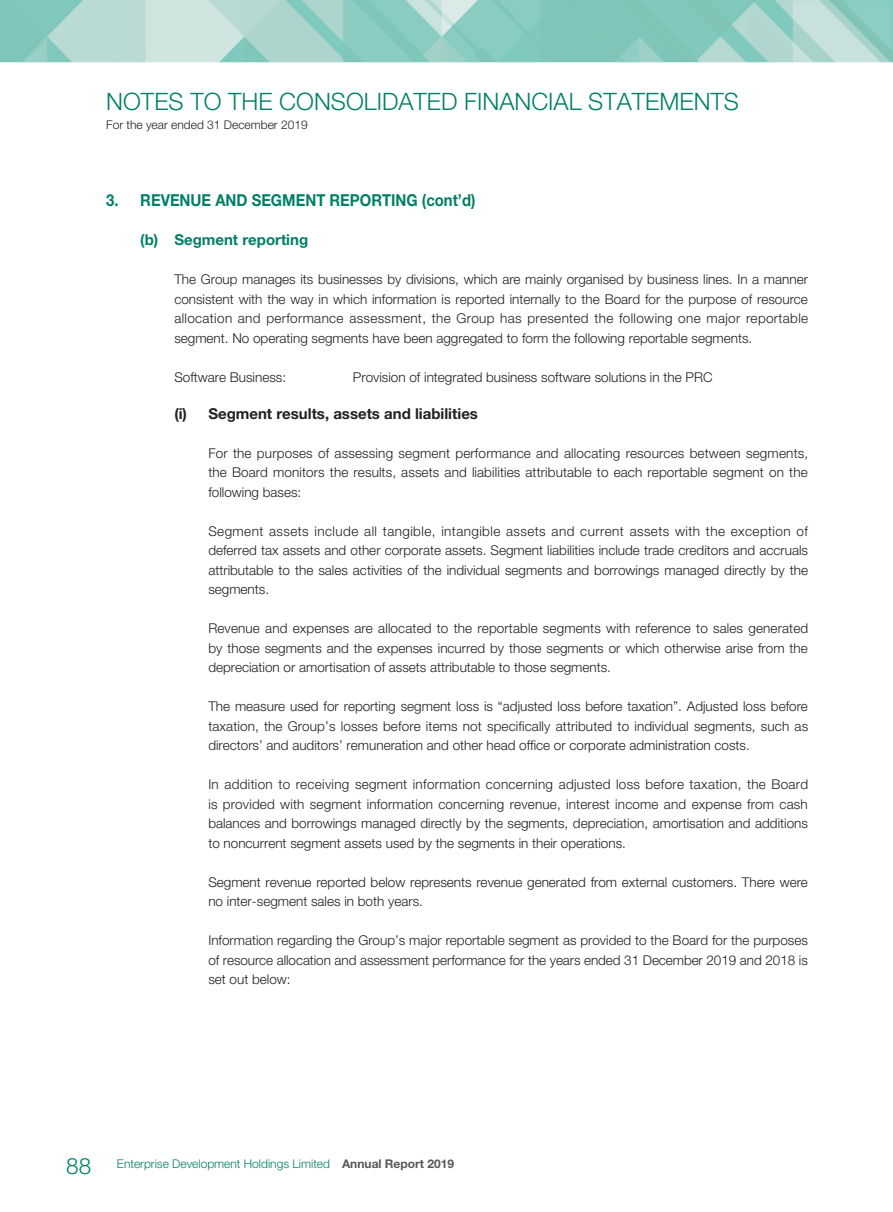
<style>
.page{position:relative;width:893px;height:1212px;background:#fff}
.page>*{position:absolute;margin:0;border:0;box-sizing:border-box;transform-origin:0 0}
.t1{font:300 24px "Helvetica Neue LT Std";color:#008066}
.t2{font:700 16.5px "Helvetica Neue LT Std";color:#008066;scale:.9 1}
.t3{font:700 15px "Helvetica Neue LT Std";color:#231f20}
.t4{font:700 15px "Helvetica Neue LT Std";color:#008066}
.t5{font:300 13.5px/19.5px "Helvetica Neue LT Std";color:#231f20;text-align:justify}
.t6{font:300 12px "Helvetica Neue LT Std";color:#008066}
.t7{font:300 12px "Helvetica Neue LT Std";color:#231f20}
.s1{font-size:22.5px}
.s2{font-weight:700;color:#57585a}
</style>
<div class="page">
<img style="left:0;top:0;width:893px;height:62px">
<h1 class="t1" style="left:106px;top:87px;width:634px">NOTES TO THE CONSOLIDATED FINANCIAL STATEMENTS</h1>
<p class="t7" style="left:106px;top:118px;width:203px">For the year ended 31 December 2019</p>
<p class="t2" style="left:106px;top:190px;width:412px">3. REVENUE AND SEGMENT REPORTING (cont’d)</p>
<p class="t4" style="left:140px;top:230px;width:169px">(b) Segment reporting</p>
<p class="t5" style="left:174px;top:269px;width:635px">The Group manages its businesses by divisions, which are mainly organised by business lines. In a manner consistent with the way in which information is reported internally to the Board for the purpose of resource allocation and performance assessment, the Group has presented the following one major reportable segment. No operating segments have been aggregated to form the following reportable segments.</p>
<p class="t5" style="left:174px;top:367px;width:113px">Software Business:</p>
<p class="t5" style="left:353px;top:367px;width:361px">Provision of integrated business software solutions in the PRC</p>
<p class="t3" style="left:174px;top:404px;width:305px">(i) Segment results, assets and liabilities</p>
<p class="t5" style="left:208px;top:443px;width:601px">For the purposes of assessing segment performance and allocating resources between segments, the Board monitors the results, assets and liabilities attributable to each reportable segment on the following bases:</p>
<p class="t5" style="left:208px;top:521px;width:601px">Segment assets include all tangible, intangible assets and current assets with the exception of deferred tax assets and other corporate assets. Segment liabilities include trade creditors and accruals attributable to the sales activities of the individual segments and borrowings managed directly by the segments.</p>
<p class="t5" style="left:208px;top:618px;width:601px">Revenue and expenses are allocated to the reportable segments with reference to sales generated by those segments and the expenses incurred by those segments or which otherwise arise from the depreciation or amortisation of assets attributable to those segments.</p>
<p class="t5" style="left:208px;top:696px;width:601px">The measure used for reporting segment loss is “adjusted loss before taxation”. Adjusted loss before taxation, the Group’s losses before items not specifically attributed to individual segments, such as directors’ and auditors’ remuneration and other head office or corporate administration costs.</p>
<p class="t5" style="left:208px;top:774px;width:601px">In addition to receiving segment information concerning adjusted loss before taxation, the Board is provided with segment information concerning revenue, interest income and expense from cash balances and borrowings managed directly by the segments, depreciation, amortisation and additions to noncurrent segment assets used by the segments in their operations.</p>
<p class="t5" style="left:208px;top:872px;width:601px">Segment revenue reported below represents revenue generated from external customers. There were no inter-segment sales in both years.</p>
<p class="t5" style="left:208px;top:930px;width:601px">Information regarding the Group’s major reportable segment as provided to the Board for the purposes of resource allocation and assessment performance for the years ended 31 December 2019 and 2018 is set out below:</p>
<p class="t6" style="left:66px;top:1157px;width:389px"><span class="s1">88</span> Enterprise Development Holdings Limited <span class="s2">Annual Report 2019</span></p>
</div>
